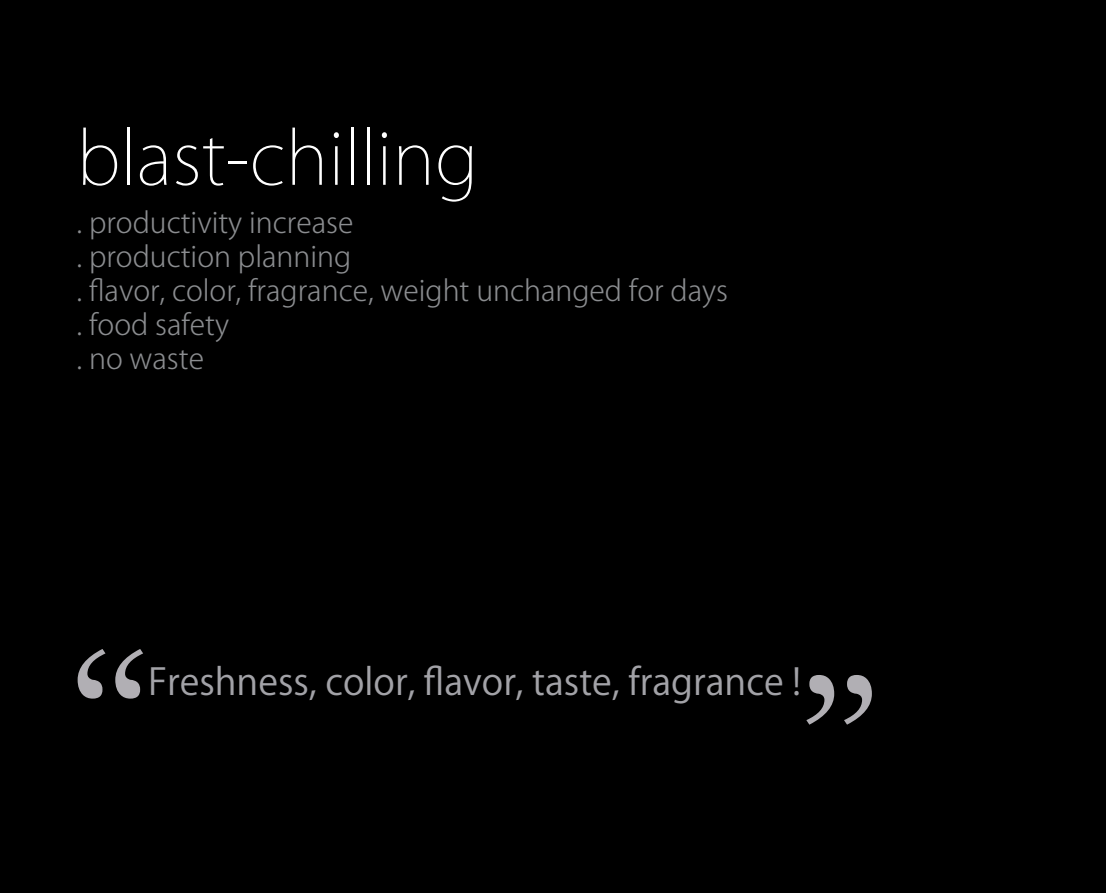
<style>
.page{position:relative;width:1106px;height:893px;background:#000}
.page>*{position:absolute;margin:0;border:0;box-sizing:border-box;transform-origin:0 0}
.t1{font:192.75px "MS Mincho";color:#b1afb4}
.t2{font:200 72px "Koz Go Pr 6 N";color:#fff}
.t3{font:36.45px "Koz Go Pr 6 N";color:#a2a2a7}
.t4{font:300 28.5px/34.2px "Koz Go Pr 6 N";color:#8b8d90}
</style>
<div class="page">
<h2 class="t2" style="left:77px;top:118px;width:403px">blast-chilling</h2>
<p class="t4" style="left:77px;top:206px;width:653px">. productivity increase<br>. production planning<br>. flavor, color, fragrance, weight unchanged for days . food safety<br>. no waste</p>
<h1 class="t1" style="left:-37px;top:638px;width:194px">“</h1>
<p class="t3" style="left:148px;top:661px;width:654px">Freshness, color, flavor, taste, fragrance !</p>
<h1 class="t1" style="left:986px;top:735px;width:194px;rotate:-180deg">“</h1>
</div>
